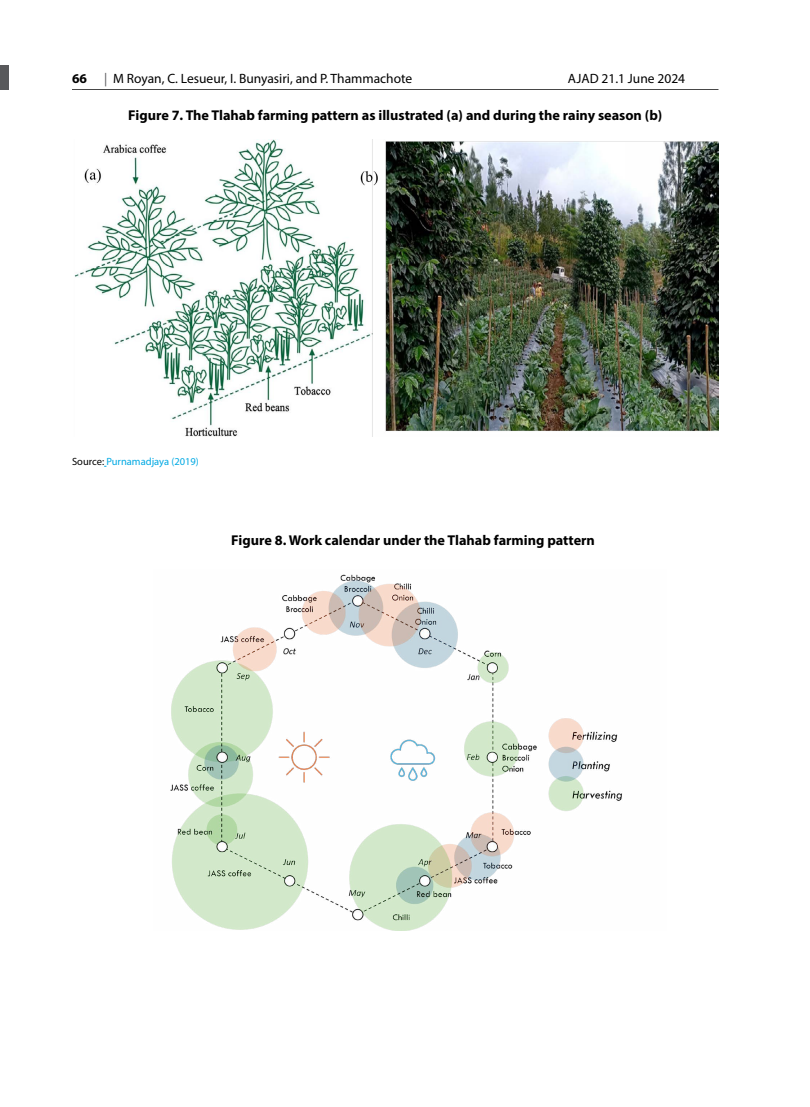
<style>
.page{position:relative;width:810px;height:1107px;background:#fff}
.page>*{position:absolute;margin:0;border:0;box-sizing:border-box;transform-origin:0 0}
.t1{font:700 14.25px "Myriad Pro";color:#000}
.t2{font:13.5px "Myriad Pro";color:#000}
.t3{font:700 13.5px "Myriad Pro";color:#000}
.t4{font:10.5px "Myriad Pro";color:#00a9e3}
.s1{color:#58595b}
.s2{color:#000}
</style>
<div class="page">
<hr style="left:72px;top:90px;width:646px;height:1px;background:#000">
<div style="left:0;top:65px;width:9px;height:25px;background:#58595b"></div>
<img style="left:74px;top:140px;width:644px;height:297px">
<img style="left:170px;top:664px;width:452px;height:267px">
<img style="left:202px;top:351px;width:406px;height:405px">
<p class="t3" style="left:72px;top:69px;width:16px">66</p>
<p class="t2" style="left:104px;top:70px;width:310px"><span class="s1">|</span> M Royan, C. Lesueur, I. Bunyasiri, and P. Thammachote</p>
<p class="t2" style="left:568px;top:70px;width:119px">AJAD 21.1 June 2024</p>
<p class="t1" style="left:128px;top:106px;width:535px">Figure 7. The Tlahab farming pattern as illustrated (a) and during the rainy season (b)</p>
<p class="t4" style="left:72px;top:455px;width:128px"><span class="s2">Source:</span> Purnamadjaya (2019)</p>
<p class="t1" style="left:231px;top:531px;width:365px">Figure 8. Work calendar under the Tlahab farming pattern</p>
</div>
